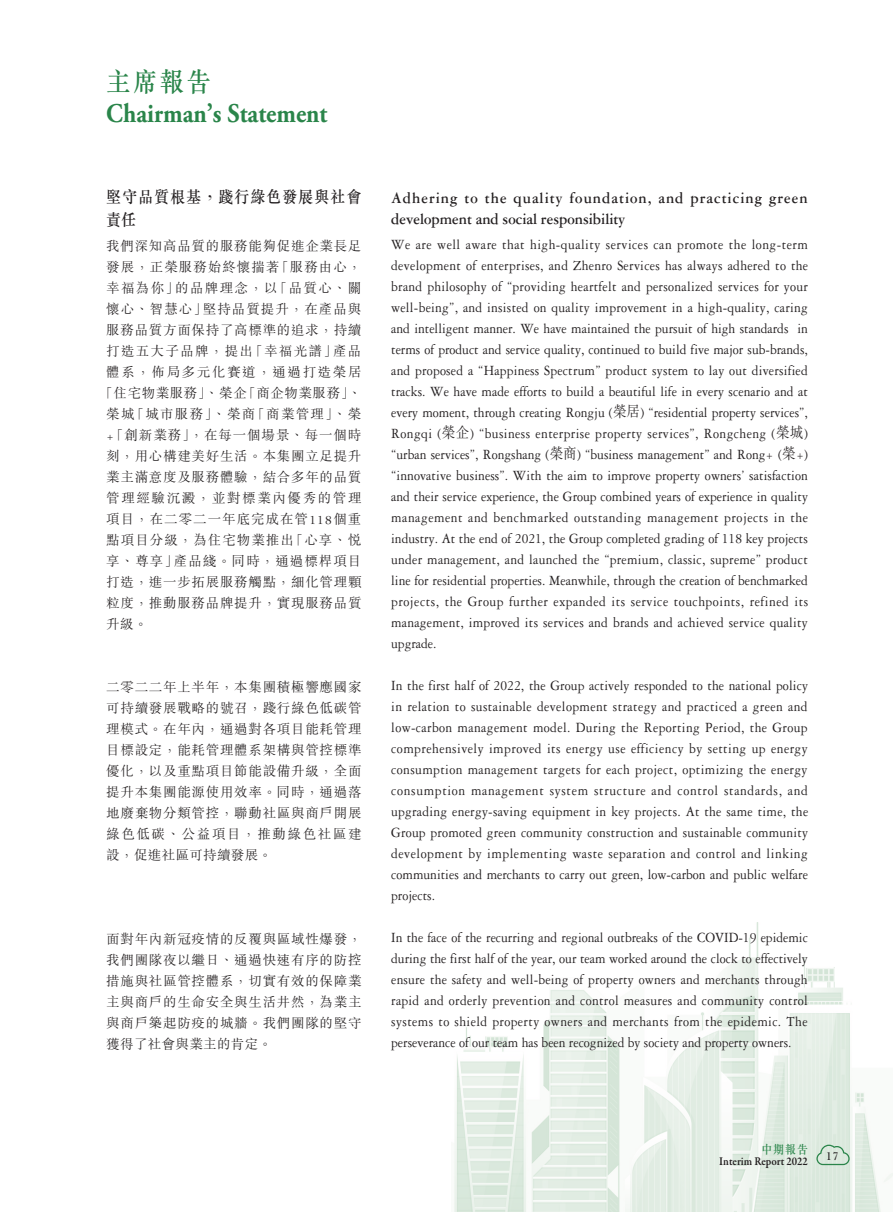
<style>
.page{position:relative;width:893px;height:1212px;background:#fff}
.page>*{position:absolute;margin:0;border:0;box-sizing:border-box;transform-origin:0 0}
.t1{font:700 27px "Adobe Garamond Pro";color:#2a854a;scale:.9 1}
.t2{font:500 27px "M Sung HK";color:#2a854a;scale:.9 1}
.t3{font:700 16.5px/21px "Garamond 3 LT Std";letter-spacing:.065em;color:#231f20;scale:.9 1}
.t4{font:500 16.5px/22.5px "M Sung HK";letter-spacing:.08em;color:#231f20;scale:.9 1}
.t5{font:15px/21px "Garamond 3 LT Std";color:#231f20;text-align:justify;scale:.9 1}
.t6{font:300 13.5px/21px "M Sung HK";letter-spacing:.055em;color:#231f20;text-align:justify}
.t7{font:300 13.5px "M Sung HK";letter-spacing:.075em;color:#231f20}
.t8{font:300 13.5px "M Sung HK";letter-spacing:.095em;color:#231f20}
.t9{font:300 13.5px "M Sung HK";letter-spacing:.12em;color:#231f20}
.t10{font:300 13.5px "M Sung HK";letter-spacing:.09em;color:#231f20}
.t11{font:600 12px "Garamond Premr Pro";color:#231f20;scale:.9 1}
.t12{font:500 12px "M Sung HK";color:#2a854a;scale:.9 1}
.t13{font:500 12px "M Sung HK";color:#231f20;scale:.9 1}
.s1{font-family:"Garamond 3 LT Std";font-weight:400}
.s2{font-family:"M Sung HK";font-weight:300}
</style>
<div class="page">
<img style="left:454px;top:923px;width:439px;height:289px">
<svg style="left:816px;top:1144px;width:34px;height:21px"></svg>
<h1 class="t2" style="left:106px;top:63px;width:118px">主席報告</h1>
<h1 class="t1" style="left:106px;top:98px;width:247px">Chairman’s Statement</h1>
<p class="t4" style="left:106px;top:185px;width:285px">堅守品質根基，踐行綠色發展與社會責任</p>
<p class="t6" style="left:106px;top:234px;width:257px">我們深知高品質的服務能夠促進企業長足</p>
<p class="t7" style="left:106px;top:257px;width:257px">發展，正榮服務始終懷揣著「服務由心，</p>
<p class="t8" style="left:106px;top:278px;width:257px">幸福為你」的品牌理念，以「品質心、關</p>
<p class="t7" style="left:106px;top:299px;width:257px">懷心、智慧心」堅持品質提升，在產品與</p>
<p class="t6" style="left:106px;top:318px;width:257px">服務品質方面保持了高標準的追求，持續</p>
<p class="t8" style="left:106px;top:341px;width:257px">打造五大子品牌，提出「幸福光譜」產品</p>
<p class="t9" style="left:106px;top:362px;width:257px">體系，佈局多元化賽道，通過打造榮居</p>
<p class="t6" style="left:100px;top:382px;width:263px">「住宅物業服務」、榮企「商企物業服務」、</p>
<p class="t10" style="left:106px;top:404px;width:257px">榮城「城市服務」、榮商「商業管理」、榮</p>
<p class="t6" style="left:106px;top:424px;width:257px"><span class="s1">+</span>「創新業務」，在每一個場景、每一個時</p>
<p class="t6" style="left:106px;top:445px;width:257px">刻，用心構建美好生活。本集團立足提升</p>
<p class="t6" style="left:106px;top:466px;width:257px">業主滿意度及服務體驗，結合多年的品質</p>
<p class="t9" style="left:106px;top:488px;width:257px">管理經驗沉澱，並對標業內優秀的管理</p>
<p class="t7" style="left:106px;top:509px;width:257px">項目，在二零二一年底完成在管<span class="s1">118</span>個重</p>
<p class="t7" style="left:106px;top:530px;width:257px">點項目分級，為住宅物業推出「心享、悅</p>
<p class="t7" style="left:106px;top:551px;width:257px">享、尊享」產品綫。同時，通過標桿項目</p>
<p class="t6" style="left:106px;top:571px;width:257px">打造，進一步拓展服務觸點，細化管理顆</p>
<p class="t6" style="left:106px;top:592px;width:257px">粒度，推動服務品牌提升，實現服務品質</p>
<p class="t6" style="left:106px;top:613px;width:43px">升級。</p>
<p class="t6" style="left:106px;top:676px;width:257px">二零二二年上半年，本集團積極響應國家可持續發展戰略的號召，踐行綠色低碳管理模式。在年內，通過對各項目能耗管理目標設定，能耗管理體系架構與管控標準優化，以及重點項目節能設備升級，全面提升本集團能源使用效率。同時，通過落地廢棄物分類管控，聯動社區與商戶開展綠色低碳、公益項目，推動綠色社區建設，促進社區可持續發展。</p>
<p class="t6" style="left:106px;top:928px;width:257px">面對年內新冠疫情的反覆與區域性爆發，我們團隊夜以繼日、通過快速有序的防控措施與社區管控體系，切實有效的保障業主與商戶的生命安全與生活井然，為業主與商戶築起防疫的城牆。我們團隊的堅守獲得了社會與業主的肯定。</p>
<p class="t3" style="left:391px;top:188px;width:464px">Adhering to the quality foundation, and practicing green development and social responsibility</p>
<p class="t5" style="left:391px;top:234px;width:465px">We are well aware that high-quality services can promote the long-term development of enterprises, and Zhenro Services has always adhered to the brand philosophy of “providing heartfelt and personalized services for your well-being”, and insisted on quality improvement in a high-quality, caring and intelligent manner. We have maintained the pursuit of high standards in terms of product and service quality, continued to build five major sub-brands, and proposed a “Happiness Spectrum” product system to lay out diversified tracks. We have made efforts to build a beautiful life in every scenario and at every moment, through creating Rongju (<span class="s2">榮居</span>) “residential property services”, Rongqi (<span class="s2">榮企</span>) “business enterprise property services”, Rongcheng (<span class="s2">榮城</span>) “urban services”, Rongshang (<span class="s2">榮商</span>) “business management” and Rong+ (<span class="s2">榮</span>+) “innovative business”. With the aim to improve property owners’ satisfaction and their service experience, the Group combined years of experience in quality management and benchmarked outstanding management projects in the industry. At the end of 2021, the Group completed grading of 118 key projects under management, and launched the “premium, classic, supreme” product line for residential properties. Meanwhile, through the creation of benchmarked projects, the Group further expanded its service touchpoints, refined its management, improved its services and brands and achieved service quality upgrade.</p>
<p class="t5" style="left:391px;top:675px;width:465px">In the first half of 2022, the Group actively responded to the national policy in relation to sustainable development strategy and practiced a green and low-carbon management model. During the Reporting Period, the Group comprehensively improved its energy use efficiency by setting up energy consumption management targets for each project, optimizing the energy consumption management system structure and control standards, and upgrading energy-saving equipment in key projects. At the same time, the Group promoted green community construction and sustainable community development by implementing waste separation and control and linking communities and merchants to carry out green, low-carbon and public welfare projects.</p>
<p class="t5" style="left:391px;top:927px;width:465px">In the face of the recurring and regional outbreaks of the COVID-19 epidemic during the first half of the year, our team worked around the clock to effectively ensure the safety and well-being of property owners and merchants through rapid and orderly prevention and control measures and community control systems to shield property owners and merchants from the epidemic. The perseverance of our team has been recognized by society and property owners.</p>
<p class="t12" style="left:761px;top:1141px;width:53px">中期報告</p>
<p class="t11" style="left:719px;top:1154px;width:100px">Interim Report 2022</p>
<p class="t13" style="left:826px;top:1147px;width:15px">17</p>
</div>
